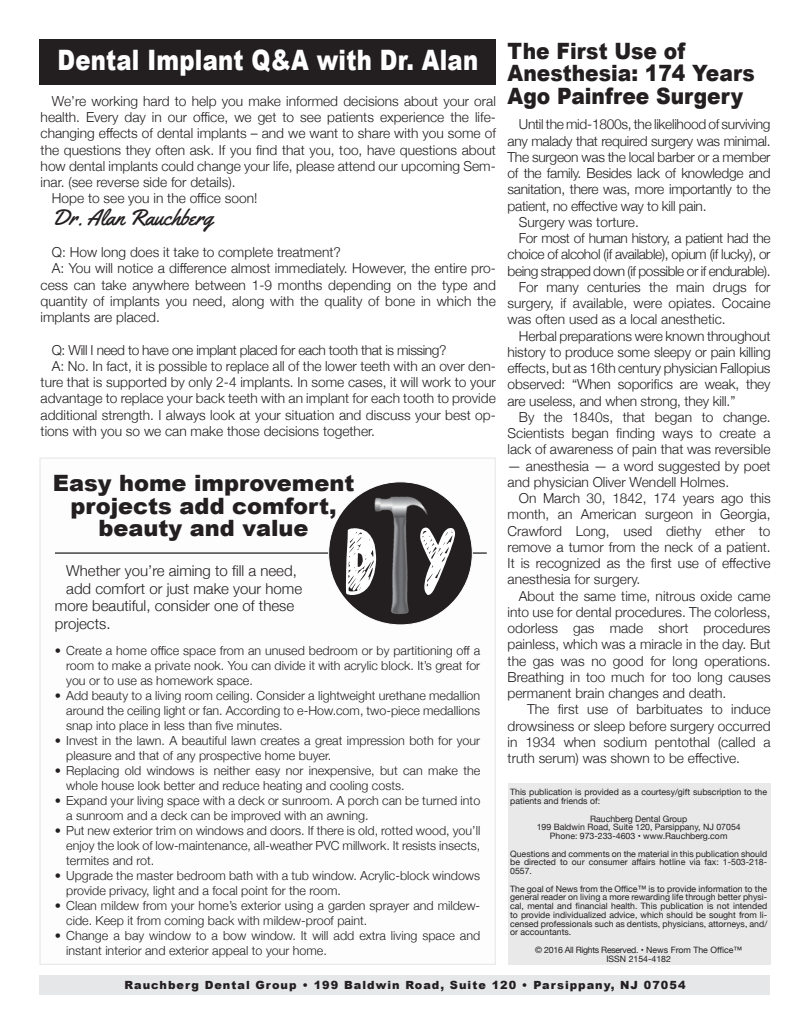
<style>
.page{position:relative;width:810px;height:1035px;background:#fff}
.page>*{position:absolute;margin:0;border:0;box-sizing:border-box;transform-origin:0 0}
.t1{font:900 28.12px "Arial";letter-spacing:.01em;color:#fff;scale:.81 1}
.t2{font:900 22.5px/22.5px "Arial";color:#231f20;text-align:center}
.t3{font:900 22.5px/22.5px "Arial";color:#231f20;scale:.9 1}
.t4{font:22.5px "Yellowtail";color:#231f20}
.t5{font:300 15px/17.8px "Helvetica Neue";color:#231f20}
.t6{font:300 13.75px/16.2px "Helvetica Neue";color:#231f20;text-align:justify}
.t7{font:300 13.75px "Helvetica Neue";letter-spacing:-.03em;color:#231f20}
.t8{font:300 12.5px/15px "Helvetica Neue";color:#231f20}
.t9{font:900 11.25px "Arial";letter-spacing:.09em;color:#231f20}
.t10{font:8.75px/8.8px "Helvetica Neue";color:#231f20;text-align:justify}
.t11{font:8.75px "Helvetica Neue";letter-spacing:-.03em;color:#231f20}
</style>
<div class="page">
<div style="left:40px;top:975px;width:730px;height:20px;background:#e6e7e9"></div>
<div style="left:508px;top:784px;width:263px;height:181px;background:#e9e9e9"></div>
<div style="left:39px;top:39px;width:457px;height:46px;background:#231f20"></div>
<hr style="left:55px;top:552px;width:432px;height:2px;background:#231f20">
<img style="left:327px;top:481px;width:145px;height:144px">
<p class="t1" style="left:58px;top:40px;width:521px">Dental Implant Q&amp;A with Dr. Alan</p>
<p class="t3" style="left:508px;top:39px;width:199px">The First Use of</p>
<p class="t3" style="left:508px;top:61px;width:276px">Anesthesia: 174 Years<br>Ago Painfree Surgery</p>
<p class="t6" style="left:41px;top:92px;width:457px;text-indent:11px">We’re working hard to help you make informed decisions about your oral health. Every day in our office, we get to see patients experience the life&shy;changing effects of dental implants – and we want to share with you some of the questions they often ask. If you find that you, too, have questions about how dental implants could change your life, please attend our upcoming Sem&shy;inar. (see reverse side for details).</p>
<p class="t6" style="left:52px;top:189px;width:207px">Hope to see you in the office soon!</p>
<p class="t4" style="left:52px;top:203px;width:162px">Dr. Alan Rauchberg</p>
<p class="t6" style="left:52px;top:243px;width:291px">Q: How long does it take to complete treatment?</p>
<p class="t6" style="left:41px;top:259px;width:457px;text-indent:11px">A: You will notice a difference almost immediately. However, the entire pro&shy;cess can take anywhere between 1-9 months depending on the type and quantity of implants you need, along with the quality of bone in which the implants are placed.</p>
<p class="t7" style="left:52px;top:339px;width:396px">Q: Will I need to have one implant placed for each tooth that is missing?</p>
<p class="t6" style="left:41px;top:357px;width:457px;text-indent:11px">A: No. In fact, it is possible to replace all of the lower teeth with an over den&shy;ture that is supported by only 2-4 implants. In some cases, it will work to your advantage to replace your back teeth with an implant for each tooth to provide additional strength. I always look at your situation and discuss your best op&shy;tions with you so we can make those decisions together.</p>
<p class="t6" style="left:508px;top:115px;width:265px;text-indent:11px">Until the mid-1800s, the likelihood of surviving any malady that required surgery was minimal.<br>The surgeon was the local barber or a member of the family. Besides lack of knowledge and sanitation, there was, more importantly to the patient, no effective way to kill pain.</p>
<p class="t6" style="left:519px;top:213px;width:121px">Surgery was torture.</p>
<p class="t6" style="left:508px;top:229px;width:265px;text-indent:11px">For most of human history, a patient had the choice of alcohol (if available), opium (if lucky), or being strapped down (if possible or if endurable).</p>
<p class="t6" style="left:508px;top:278px;width:265px;text-indent:11px">For many centuries the main drugs for surgery, if available, were opiates. Cocaine was often used as a local anesthetic.</p>
<p class="t6" style="left:508px;top:327px;width:265px;text-indent:11px">Herbal preparations were known throughout history to produce some sleepy or pain killing effects, but as 16th century physician Fallopius observed: “When soporifics are weak, they are useless, and when strong, they kill.”</p>
<p class="t6" style="left:508px;top:408px;width:265px;text-indent:11px">By the 1840s, that began to change.<br>Scientists began finding ways to create a lack of awareness of pain that was reversible</p>
<p class="t6" style="left:508px;top:457px;width:264px">— anesthesia — a word suggested by poet and physician Oliver Wendell Holmes.</p>
<p class="t6" style="left:508px;top:489px;width:265px;text-indent:11px">On March 30, 1842, 174 years ago this month, an American surgeon in Georgia, Crawford Long, used diethy ether to remove a tumor from the neck of a patient.<br>It is recognized as the first use of effective anesthesia for surgery.</p>
<p class="t6" style="left:508px;top:587px;width:265px;text-indent:11px">About the same time, nitrous oxide came into use for dental procedures. The colorless, odorless gas made short procedures painless, which was a miracle in the day. But the gas was no good for long operations.<br>Breathing in too much for too long causes permanent brain changes and death.</p>
<p class="t6" style="left:508px;top:700px;width:265px;text-indent:20px">The first use of barbituates to induce drowsiness or sleep before surgery occurred in 1934 when sodium pentothal (called a truth serum) was shown to be effective.</p>
<p class="t2" style="left:53px;top:471px;width:303px">Easy home improvement projects add comfort, beauty and value</p>
<p class="t5" style="left:66px;top:561px;width:232px">Whether you’re aiming to fill a need,</p>
<p class="t5" style="left:55px;top:578px;width:249px;text-indent:11px">add comfort or just make your home more beautiful, consider one of these projects.</p>
<p class="t8" style="left:66px;top:642px;width:416px;text-align:justify;text-indent:-11px">• Create a home office space from an unused bedroom or by partitioning off a room to make a private nook. You can divide it with acrylic block. It’s great for you or to use as homework space.</p>
<p class="t8" style="left:66px;top:687px;width:416px;text-align:justify;text-indent:-11px">• Add beauty to a living room ceiling. Consider a lightweight urethane medallion around the ceiling light or fan. According to e-How.com, two-piece medallions snap into place in less than five minutes.</p>
<p class="t8" style="left:66px;top:732px;width:415px;text-indent:-11px">• Invest in the lawn. A beautiful lawn creates a great impression both for your pleasure and that of any prospective home buyer.</p>
<p class="t8" style="left:66px;top:762px;width:416px;text-indent:-11px">• Replacing old windows is neither easy nor inexpensive, but can make the whole house look better and reduce heating and cooling costs.</p>
<p class="t8" style="left:66px;top:792px;width:416px;text-indent:-11px">• Expand your living space with a deck or sunroom. A porch can be turned into a sunroom and a deck can be improved with an awning.</p>
<p class="t8" style="left:66px;top:822px;width:416px;text-align:justify;text-indent:-11px">• Put new exterior trim on windows and doors. If there is old, rotted wood, you’ll enjoy the look of low-maintenance, all-weather PVC millwork. It resists insects, termites and rot.</p>
<p class="t8" style="left:66px;top:867px;width:416px;text-indent:-11px">• Upgrade the master bedroom bath with a tub window. Acrylic-block windows provide privacy, light and a focal point for the room.</p>
<p class="t8" style="left:66px;top:897px;width:416px;text-indent:-11px">• Clean mildew from your home’s exterior using a garden sprayer and mildew&shy;cide. Keep it from coming back with mildew-proof paint.</p>
<p class="t8" style="left:66px;top:927px;width:416px;text-indent:-11px">• Change a bay window to a bow window. It will add extra living space and instant interior and exterior appeal to your home.</p>
<p class="t10" style="left:510px;top:788px;width:259px">This publication is provided as a courtesy/gift subscription to the patients and friends of:</p>
<p class="t10" style="left:590px;top:815px;width:99px">Rauchberg Dental Group</p>
<p class="t10" style="left:537px;top:823px;width:206px">199 Baldwin Road, Suite 120, Parsippany, NJ 07054</p>
<p class="t10" style="left:550px;top:832px;width:179px">Phone: 973-233-4603 • www.Rauchberg.com</p>
<p class="t10" style="left:510px;top:850px;width:259px">Questions and comments on the material in this publication should be directed to our consumer affairs hotline via fax: 1-503-218- 0557.</p>
<p class="t10" style="left:510px;top:885px;width:259px">The goal of News from the Office™ is to provide information to the general reader on living a more rewarding life through better physi&shy;cal, mental and financial health. This publication is not intended to provide individualized advice, which should be sought from li&shy;censed professionals such as dentists, physicians, attorneys, and/ or accountants.</p>
<p class="t11" style="left:535px;top:943px;width:208px">© 2016 All Rights Reserved. • News From The Office™</p>
<p class="t10" style="left:606px;top:955px;width:66px">ISSN 2154-4182</p>
<p class="t9" style="left:124px;top:977px;width:563px">Rauchberg Dental Group • 199 Baldwin Road, Suite 120 • Parsippany, NJ 07054</p>
</div>
